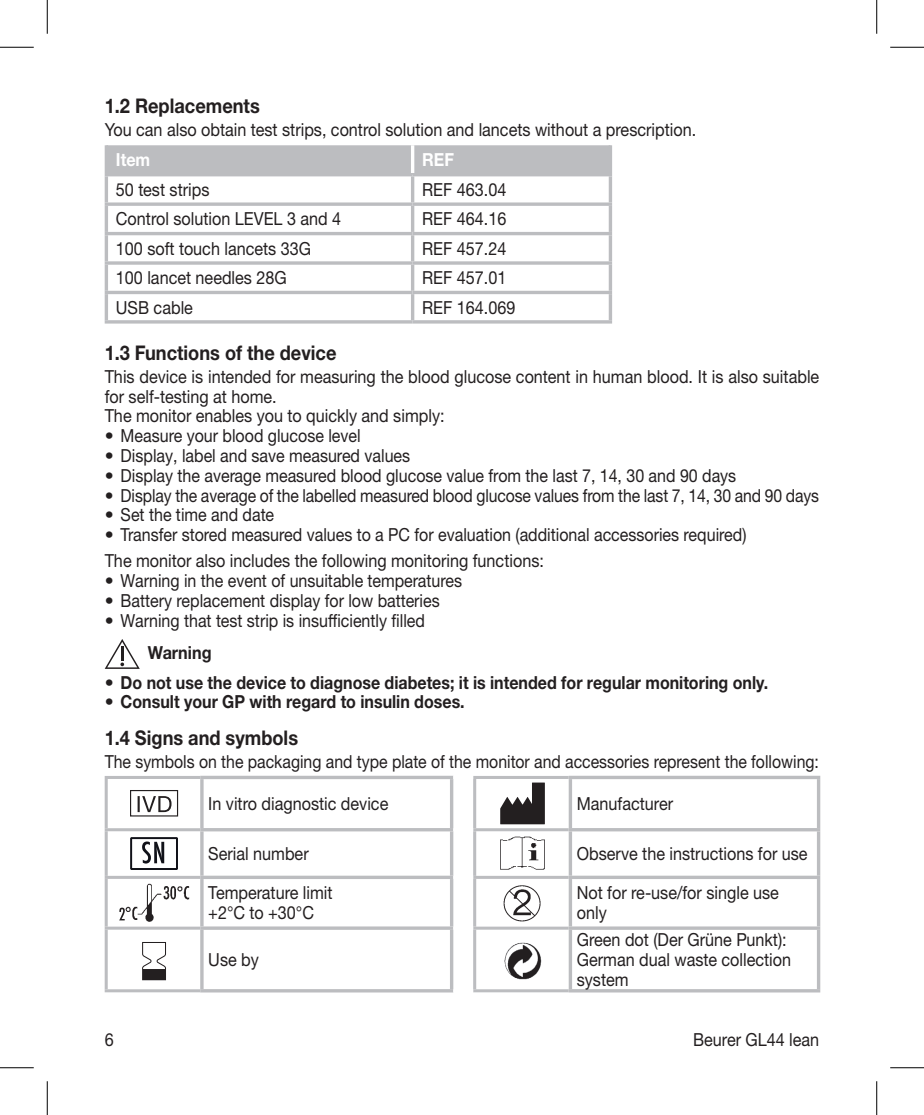
<style>
.page{position:relative;width:924px;height:1115px;background:#fff}
.page>*{position:absolute;margin:0;border:0;box-sizing:border-box;transform-origin:0 0}
.t1{font:700 20.25px "Helvetica Neue LTW1 G";color:#231f20;scale:.9 1}
.t2{font:18px/19.8px "Helvetica Neue LTW1 G";color:#231f20;scale:.9 1}
.t3{font:18px/26.1px "Helvetica Neue LTW1 G";color:#231f20}
.t4{font:700 18px "Helvetica Neue LTW1 G";color:#231f20;scale:.89 1}
.t5{font:18px "Helvetica Neue LTW1 G";color:#231f20;scale:.88 1}
.t6{font:700 18px "Helvetica Neue LTW1 G";color:#fff;scale:.9 1}
.t7{font:700 18px "Helvetica Neue LTW1 G";color:#231f20;scale:.9 1}
.s1{font-weight:400}
</style>
<div class="page">
<div style="left:108px;top:145px;width:501px;height:28px;background:#bcbdc0"></div>
<hr style="left:105px;top:145px;width:3px;height:28px;background:#bcbdc0">
<svg style="left:105px;top:202px;width:307px;height:4px"></svg>
<hr style="left:105px;top:206px;width:3px;height:26px;background:#bcbdc0">
<svg style="left:412px;top:202px;width:200px;height:4px"></svg>
<hr style="left:411px;top:206px;width:3px;height:26px;background:#bcbdc0">
<hr style="left:609px;top:206px;width:3px;height:26px;background:#bcbdc0">
<hr style="left:411px;top:145px;width:3px;height:28px;background:#fff">
<hr style="left:105px;top:173px;width:307px;height:3px;background:#bcbdc0">
<hr style="left:105px;top:176px;width:3px;height:26px;background:#bcbdc0">
<hr style="left:412px;top:173px;width:200px;height:3px;background:#bcbdc0">
<hr style="left:411px;top:176px;width:3px;height:26px;background:#bcbdc0">
<hr style="left:609px;top:176px;width:3px;height:26px;background:#bcbdc0">
<hr style="left:609px;top:145px;width:3px;height:28px;background:#bcbdc0">
<hr style="left:105px;top:232px;width:307px;height:3px;background:#bcbdc0">
<hr style="left:105px;top:235px;width:3px;height:26px;background:#bcbdc0">
<hr style="left:412px;top:232px;width:200px;height:3px;background:#bcbdc0">
<hr style="left:411px;top:235px;width:3px;height:26px;background:#bcbdc0">
<hr style="left:609px;top:235px;width:3px;height:26px;background:#bcbdc0">
<svg style="left:105px;top:261px;width:307px;height:4px"></svg>
<hr style="left:105px;top:265px;width:3px;height:26px;background:#bcbdc0">
<hr style="left:412px;top:261px;width:200px;height:4px;background:#c8c9cc">
<hr style="left:411px;top:265px;width:3px;height:26px;background:#bcbdc0">
<hr style="left:609px;top:265px;width:3px;height:26px;background:#bcbdc0">
<hr style="left:105px;top:291px;width:307px;height:3px;background:#bcbdc0">
<hr style="left:105px;top:294px;width:3px;height:26px;background:#bcbdc0">
<hr style="left:412px;top:291px;width:200px;height:3px;background:#bcbdc0">
<hr style="left:411px;top:294px;width:3px;height:26px;background:#bcbdc0">
<hr style="left:609px;top:294px;width:3px;height:26px;background:#bcbdc0">
<svg style="left:105px;top:320px;width:307px;height:4px"></svg>
<svg style="left:412px;top:320px;width:200px;height:4px"></svg>
<svg style="left:105px;top:639px;width:35px;height:30px"></svg>
<hr style="left:200px;top:776px;width:253px;height:3px;background:#bcbdc0">
<svg style="left:200px;top:779px;width:4px;height:49px"></svg>
<hr style="left:450px;top:779px;width:3px;height:49px;background:#bcbdc0">
<hr style="left:200px;top:828px;width:253px;height:3px;background:#bcbdc0">
<svg style="left:200px;top:831px;width:4px;height:45px"></svg>
<hr style="left:450px;top:831px;width:3px;height:45px;background:#bcbdc0">
<hr style="left:200px;top:876px;width:253px;height:3px;background:#bcbdc0">
<svg style="left:200px;top:879px;width:4px;height:47px"></svg>
<hr style="left:450px;top:879px;width:3px;height:47px;background:#bcbdc0">
<hr style="left:568px;top:876px;width:252px;height:3px;background:#bcbdc0">
<svg style="left:568px;top:879px;width:4px;height:47px"></svg>
<hr style="left:817px;top:879px;width:3px;height:47px;background:#bcbdc0">
<svg style="left:200px;top:926px;width:253px;height:4px"></svg>
<svg style="left:200px;top:930px;width:4px;height:59px"></svg>
<hr style="left:450px;top:930px;width:3px;height:59px;background:#bcbdc0">
<hr style="left:200px;top:989px;width:253px;height:3px;background:#bcbdc0">
<hr style="left:568px;top:776px;width:252px;height:3px;background:#bcbdc0">
<svg style="left:568px;top:779px;width:4px;height:49px"></svg>
<hr style="left:817px;top:779px;width:3px;height:49px;background:#bcbdc0">
<hr style="left:568px;top:828px;width:252px;height:3px;background:#bcbdc0">
<svg style="left:568px;top:831px;width:4px;height:45px"></svg>
<hr style="left:817px;top:831px;width:3px;height:45px;background:#bcbdc0">
<svg style="left:568px;top:926px;width:252px;height:4px"></svg>
<svg style="left:568px;top:930px;width:4px;height:59px"></svg>
<hr style="left:817px;top:930px;width:3px;height:59px;background:#bcbdc0">
<hr style="left:568px;top:989px;width:252px;height:3px;background:#bcbdc0">
<hr style="left:105px;top:776px;width:95px;height:3px;background:#bcbdc0">
<hr style="left:105px;top:779px;width:3px;height:49px;background:#bcbdc0">
<hr style="left:473px;top:776px;width:95px;height:3px;background:#bcbdc0">
<hr style="left:473px;top:779px;width:3px;height:49px;background:#bcbdc0">
<hr style="left:105px;top:828px;width:95px;height:3px;background:#bcbdc0">
<hr style="left:105px;top:831px;width:3px;height:45px;background:#bcbdc0">
<hr style="left:473px;top:828px;width:95px;height:3px;background:#bcbdc0">
<hr style="left:473px;top:831px;width:3px;height:45px;background:#bcbdc0">
<hr style="left:105px;top:876px;width:95px;height:3px;background:#bcbdc0">
<hr style="left:105px;top:879px;width:3px;height:48px;background:#bcbdc0">
<hr style="left:473px;top:876px;width:95px;height:3px;background:#bcbdc0">
<hr style="left:473px;top:879px;width:3px;height:48px;background:#bcbdc0">
<hr style="left:105px;top:927px;width:95px;height:3px;background:#bcbdc0">
<hr style="left:105px;top:930px;width:3px;height:59px;background:#bcbdc0">
<hr style="left:473px;top:927px;width:95px;height:3px;background:#bcbdc0">
<hr style="left:105px;top:989px;width:95px;height:3px;background:#bcbdc0">
<hr style="left:473px;top:989px;width:95px;height:3px;background:#bcbdc0">
<hr style="left:473px;top:930px;width:3px;height:59px;background:#bcbdc0">
<div style="left:130px;top:790px;width:48px;height:27px;border:1px solid #231f20"></div>
<svg style="left:138px;top:796px;width:33px;height:16px"></svg>
<svg style="left:500px;top:783px;width:45px;height:41px"></svg>
<div style="left:130px;top:837px;width:48px;height:33px;border:2px solid #111219"></div>
<svg style="left:142px;top:842px;width:22px;height:22px"></svg>
<img style="left:500px;top:836px;width:45px;height:34px">
<img style="left:119px;top:883px;width:71px;height:39px">
<img style="left:503px;top:885px;width:38px;height:37px">
<svg style="left:142px;top:942px;width:24px;height:38px"></svg>
<img style="left:504px;top:942px;width:38px;height:38px">
<hr style="left:0;top:47px;width:34px;height:1px;background:#000">
<hr style="left:890px;top:47px;width:34px;height:1px;background:#000">
<hr style="left:0;top:1067px;width:34px;height:1px;background:#000">
<hr style="left:890px;top:1067px;width:34px;height:1px;background:#000">
<hr style="left:47px;top:0;width:1px;height:34px;background:#000">
<hr style="left:47px;top:1081px;width:1px;height:34px;background:#000">
<hr style="left:876px;top:0;width:1px;height:34px;background:#000">
<hr style="left:876px;top:1081px;width:1px;height:34px;background:#000">
<p class="t1" style="left:105px;top:93px;width:174px">1.2 Replacements</p>
<p class="t2" style="left:105px;top:119px;width:659px">You can also obtain test strips, control solution and lancets without a prescription.</p>
<p class="t6" style="left:116px;top:149px;width:40px">Item</p>
<p class="t6" style="left:422px;top:149px;width:37px">REF</p>
<p class="t2" style="left:116px;top:179px;width:105px">50 test strips</p>
<p class="t2" style="left:422px;top:179px;width:95px">REF 463.04</p>
<p class="t2" style="left:116px;top:209px;width:252px">Control solution LEVEL 3 and 4</p>
<p class="t2" style="left:422px;top:209px;width:95px">REF 464.16</p>
<p class="t2" style="left:116px;top:238px;width:218px">100 soft touch lancets 33G</p>
<p class="t2" style="left:422px;top:238px;width:95px">REF 457.24</p>
<p class="t2" style="left:116px;top:268px;width:191px">100 lancet needles 28G</p>
<p class="t2" style="left:422px;top:268px;width:95px">REF 457.01</p>
<p class="t2" style="left:116px;top:297px;width:87px">USB cable</p>
<p class="t2" style="left:422px;top:297px;width:105px">REF 164.069</p>
<p class="t1" style="left:105px;top:340px;width:259px">1.3 Functions of the device</p>
<p class="t2" style="left:105px;top:366px;width:795px">This device is intended for measuring the blood glucose content in human blood. It is also suitable for self-testing at home.<br>The monitor enables you to quickly and simply:</p>
<p class="t3" style="left:105px;top:423px;width:257px">• Measure your blood glucose level</p>
<p class="t3" style="left:105px;top:442px;width:307px">• Display, label and save measured values</p>
<p class="t3" style="left:105px;top:462px;width:633px">• Display the average measured blood glucose value from the last 7, 14, 30 and 90 days</p>
<p class="t3" style="left:105px;top:482px;width:716px">• Display the average of the labelled measured blood glucose values from the last 7, 14, 30 and 90 days</p>
<p class="t3" style="left:105px;top:502px;width:171px">• Set the time and date</p>
<p class="t3" style="left:105px;top:522px;width:643px">• Transfer stored measured values to a PC for evaluation (additional accessories required)<br>The monitor also includes the following monitoring functions:</p>
<p class="t3" style="left:105px;top:568px;width:359px">• Warning in the event of unsuitable temperatures</p>
<p class="t3" style="left:105px;top:587px;width:337px">• Battery replacement display for low batteries</p>
<p class="t3" style="left:105px;top:607px;width:322px">• Warning that test strip is insufficiently filled</p>
<p class="t7" style="left:148px;top:642px;width:72px">Warning</p>
<p class="t4" style="left:105px;top:671px;width:747px"><span class="s1">•</span> Do not use the device to diagnose diabetes; it is intended for regular monitoring only.</p>
<p class="t4" style="left:105px;top:691px;width:406px"><span class="s1">•</span> Consult your GP with regard to insulin doses.</p>
<p class="t1" style="left:105px;top:725px;width:216px">1.4 Signs and symbols</p>
<p class="t5" style="left:105px;top:750px;width:813px">The symbols on the packaging and type plate of the monitor and accessories represent the following:</p>
<p class="t2" style="left:208px;top:794px;width:202px">In vitro diagnostic device</p>
<p class="t2" style="left:577px;top:794px;width:109px">Manufacturer</p>
<p class="t2" style="left:208px;top:844px;width:113px">Serial number</p>
<p class="t2" style="left:577px;top:844px;width:258px">Observe the instructions for use</p>
<p class="t2" style="left:208px;top:883px;width:140px">Temperature limit +2°C to +30°C</p>
<p class="t2" style="left:577px;top:883px;width:226px">Not for re-use/for single use only</p>
<p class="t2" style="left:208px;top:949px;width:58px">Use by</p>
<p class="t2" style="left:577px;top:930px;width:240px">Green dot (Der Grüne Punkt):<br>German dual waste collection system</p>
<p class="t2" style="left:105px;top:1029px;width:12px">6</p>
<p class="t2" style="left:693px;top:1029px;width:142px">Beurer GL44 lean</p>
</div>
